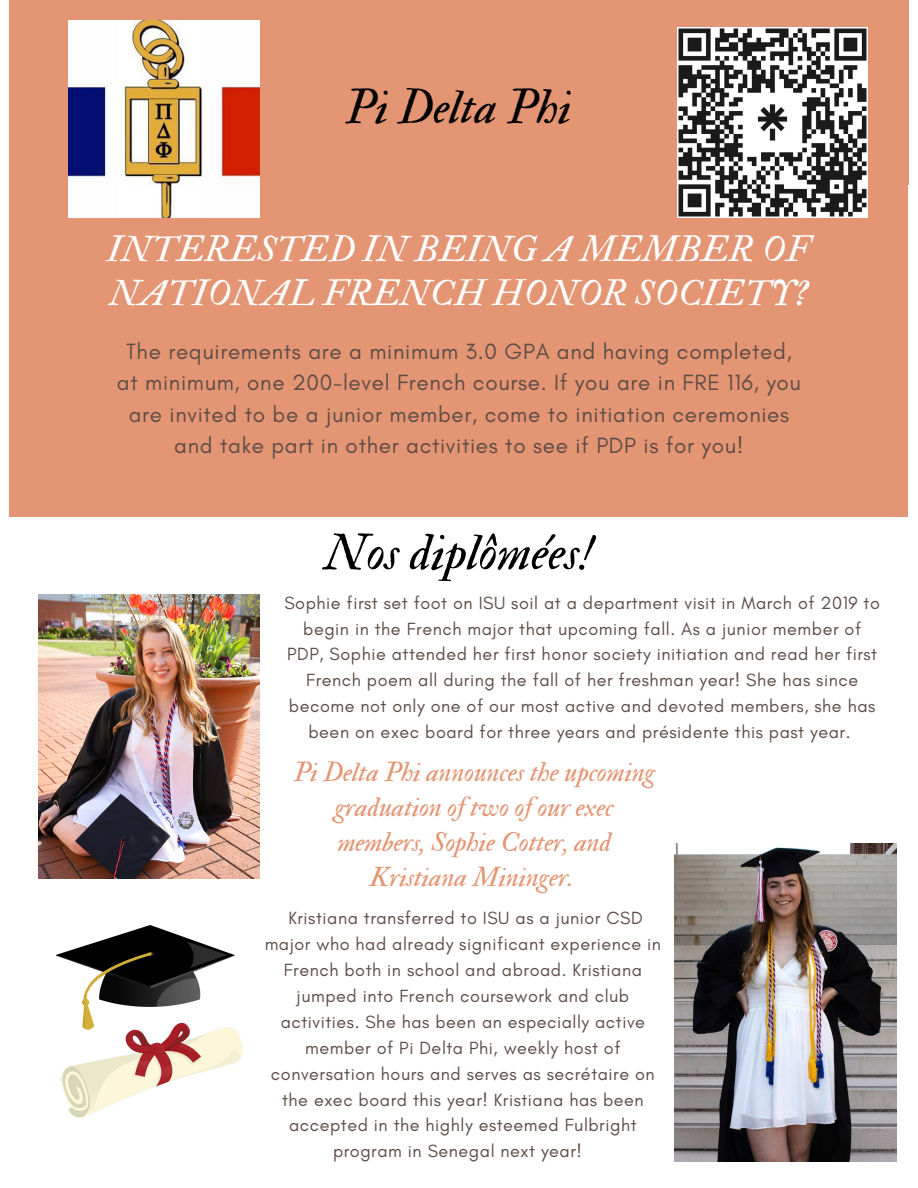
<style>
.page{position:relative;width:918px;height:1188px;background:#fff}
.page>*{position:absolute;margin:0;border:0;box-sizing:border-box;transform-origin:0 0}
.t1{font:51px "IM FELL Double Pica Italic";color:#000}
.t2{font:48px "IM FELL Double Pica Italic";color:#000}
.t3{font:36px/43.8px "IM FELL Double Pica Italic";color:#fff}
.t4{font:27px/34.8px "IM FELL Double Pica Italic";color:#e49573;text-align:center}
.t5{font:22.5px/31.5px "Glacial Indifference";letter-spacing:.03em;color:#5d4d46;text-align:center}
.t6{font:18px/25.8px "Glacial Indifference";letter-spacing:.03em;color:#5d4d46;text-align:center}
</style>
<div class="page">
<div style="left:9px;top:0;width:899px;height:517px;background:#e49573"></div>
<img style="left:68px;top:20px;width:192px;height:197px">
<img style="left:677px;top:27px;width:191px;height:190px">
<img style="left:675px;top:844px;width:222px;height:318px">
<img style="left:38px;top:594px;width:222px;height:285px">
<img style="left:56px;top:925px;width:186px;height:193px">
<h2 class="t2" style="left:345px;top:78px;width:228px">Pi Delta Phi</h2>
<h3 class="t3" style="left:107px;top:228px;width:704px">INTERESTED IN BEING A MEMBER OF<br>NATIONAL FRENCH HONOR SOCIETY?</h3>
<p class="t5" style="left:117px;top:335px;width:686px">The requirements are a minimum 3.0 GPA and having completed, at minimum, one 200-level French course. If you are in FRE 116, you are invited to be a junior member, come to initiation ceremonies and take part in other activities to see if PDP is for you!</p>
<h1 class="t1" style="left:324px;top:521px;width:270px">Nos diplômées!</h1>
<p class="t6" style="left:284px;top:589px;width:597px">Sophie first set foot on ISU soil at a department visit in March of 2019 to begin in the French major that upcoming fall. As a junior member of PDP, Sophie attended her first honor society initiation and read her first French poem all during the fall of her freshman year! She has since become not only one of our most active and devoted members, she has been on exec board for three years and présidente this past year.</p>
<h3 class="t4" style="left:294px;top:755px;width:363px">Pi Delta Phi announces the upcoming graduation of two of our exec members, Sophie Cotter, and<br>Kristiana Mininger.</h3>
<p class="t6" style="left:265px;top:905px;width:398px">Kristiana transferred to ISU as a junior CSD major who had already significant experience in French both in school and abroad. Kristiana jumped into French coursework and club activities. She has been an especially active member of Pi Delta Phi, weekly host of conversation hours and serves as secrétaire on the exec board this year! Kristiana has been accepted in the highly esteemed Fulbright program in Senegal next year!</p>
</div>
